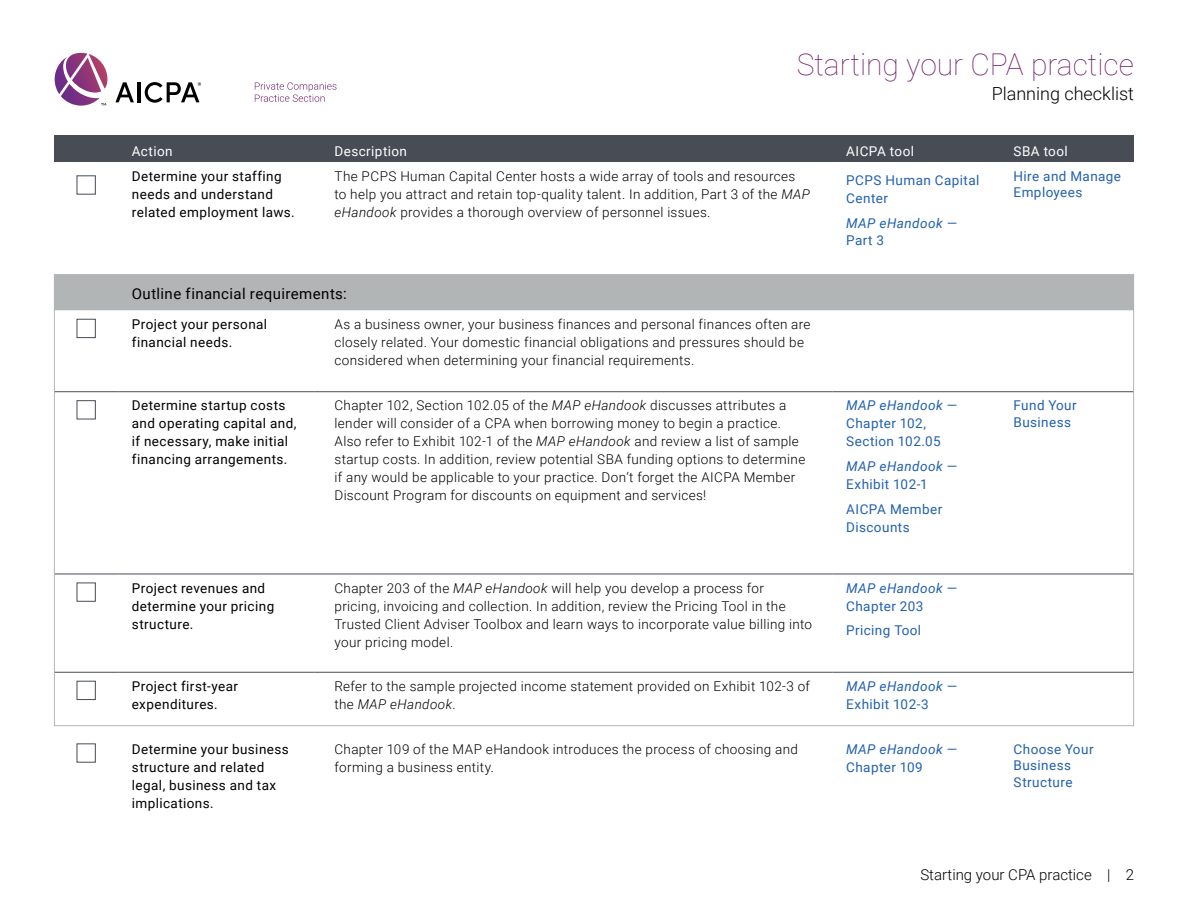
<style>
.page{position:relative;width:1188px;height:918px;background:#fff}
.page>*{position:absolute;margin:0;border:0;box-sizing:border-box;transform-origin:0 0}
.t1{font:100 30px "Roboto";color:#72226d}
.t2{font:300 18px "Roboto";color:#000}
.t3{font:15px "Roboto";letter-spacing:.025em;color:#000}
.t4{font:300 15px "Roboto";color:#000}
.t5{font:300 13.5px/18px "Roboto";letter-spacing:.025em;color:#000}
.t6{font:13.5px/18px "Roboto";letter-spacing:.03em;color:#000}
.t7{font:13.5px/18px "Roboto";letter-spacing:.03em;color:#2261ae}
.t8{font:italic 13.5px/18px "Roboto";letter-spacing:.035em;color:#2261ae}
.t9{font:13.5px "Roboto";letter-spacing:.03em;color:#fff}
.s1{font-style:italic}
.s2{font-style:normal}
</style>
<div class="page">
<svg style="left:55px;top:53px;width:52px;height:53px"></svg>
<svg style="left:115px;top:82px;width:19px;height:20px"></svg>
<hr style="left:137px;top:82px;width:3px;height:20px;background:#000">
<svg style="left:145px;top:82px;width:56px;height:21px"></svg>
<svg style="left:255px;top:82px;width:81px;height:20px"></svg>
<div style="left:54px;top:135px;width:1080px;height:27px;background:#474c55"></div>
<div style="left:56px;top:276px;width:1076px;height:34px;background:#b2b5b6"></div>
<hr style="left:54px;top:391px;width:64px;height:1px;background:#474c55">
<hr style="left:118px;top:391px;width:196px;height:1px;background:#474c55">
<hr style="left:314px;top:391px;width:519px;height:1px;background:#474c55">
<hr style="left:833px;top:391px;width:167px;height:1px;background:#474c55">
<hr style="left:1000px;top:391px;width:134px;height:1px;background:#474c55">
<hr style="left:54px;top:574px;width:64px;height:1px;background:#474c55">
<hr style="left:118px;top:574px;width:196px;height:1px;background:#474c55">
<hr style="left:314px;top:574px;width:519px;height:1px;background:#474c55">
<hr style="left:833px;top:574px;width:167px;height:1px;background:#474c55">
<hr style="left:1000px;top:574px;width:134px;height:1px;background:#474c55">
<hr style="left:54px;top:672px;width:64px;height:1px;background:#474c55">
<hr style="left:118px;top:672px;width:196px;height:1px;background:#474c55">
<hr style="left:314px;top:672px;width:519px;height:1px;background:#474c55">
<hr style="left:833px;top:672px;width:167px;height:1px;background:#474c55">
<hr style="left:1000px;top:672px;width:134px;height:1px;background:#474c55">
<div style="left:77px;top:176px;width:19px;height:18px;border:1px solid #474c55"></div>
<div style="left:77px;top:319px;width:19px;height:19px;border:1px solid #474c55"></div>
<div style="left:77px;top:400px;width:19px;height:19px;border:1px solid #474c55"></div>
<div style="left:77px;top:583px;width:19px;height:18px;border:1px solid #474c55"></div>
<div style="left:77px;top:681px;width:19px;height:19px;border:1px solid #474c55"></div>
<div style="left:77px;top:744px;width:19px;height:18px;border:1px solid #474c55"></div>
<h1 class="t1" style="left:797px;top:43px;width:339px">Starting your CPA practice</h1>
<h2 class="t2" style="left:992px;top:81px;width:144px">Planning checklist</h2>
<p class="t9" style="left:132px;top:141px;width:42px">Action</p>
<p class="t9" style="left:335px;top:141px;width:74px">Description</p>
<p class="t9" style="left:846px;top:141px;width:69px">AICPA tool</p>
<p class="t9" style="left:1014px;top:141px;width:56px">SBA tool</p>
<p class="t6" style="left:132px;top:166px;width:164px">Determine your staffing needs and understand related employment laws.</p>
<p class="t5" style="left:335px;top:166px;width:477px">The PCPS Human Capital Center hosts a wide array of tools and resources to help you attract and retain top-quality talent. In addition, Part 3 of the <span class="s1">MAP eHandook</span> provides a thorough overview of personnel issues.</p>
<p class="t7" style="left:846px;top:170px;width:135px">PCPS Human Capital<br>Center</p>
<p class="t8" style="left:846px;top:213px;width:112px">MAP eHandook —</p>
<p class="t7" style="left:846px;top:231px;width:40px">Part 3</p>
<p class="t7" style="left:1014px;top:167px;width:109px;line-height:16.5px">Hire and Manage<br>Employees</p>
<p class="t3" style="left:132px;top:283px;width:217px">Outline financial requirements:</p>
<p class="t6" style="left:132px;top:315px;width:137px">Project your personal financial needs.</p>
<p class="t5" style="left:335px;top:315px;width:478px">As a business owner, your business finances and personal finances often are closely related. Your domestic financial obligations and pressures should be considered when determining your financial requirements.</p>
<p class="t6" style="left:132px;top:396px;width:166px">Determine startup costs and operating capital and, if necessary, make initial financing arrangements.</p>
<p class="t5" style="left:335px;top:396px;width:472px">Chapter 102, Section 102.05 of the <span class="s1">MAP eHandook</span> discusses attributes a lender will consider of a CPA when borrowing money to begin a practice.<br>Also refer to Exhibit 102-1 of the <span class="s1">MAP eHandook</span> and review a list of sample startup costs. In addition, review potential SBA funding options to determine if any would be applicable to your practice. Don’t forget the AICPA Member Discount Program for discounts on equipment and services!</p>
<p class="t7" style="left:846px;top:396px;width:113px"><span class="s1">MAP eHandook</span> —<br>Chapter 102,<br>Section 102.05</p>
<p class="t7" style="left:846px;top:457px;width:113px"><span class="s1">MAP eHandook</span> —<br>Exhibit 102-1</p>
<p class="t7" style="left:846px;top:500px;width:98px">AICPA Member<br>Discounts</p>
<p class="t6" style="left:132px;top:578px;width:144px">Project revenues and determine your pricing structure.</p>
<p class="t5" style="left:335px;top:578px;width:479px">Chapter 203 of the <span class="s1">MAP eHandook</span> will help you develop a process for pricing, invoicing and collection. In addition, review the Pricing Tool in the Trusted Client Adviser Toolbox and learn ways to incorporate value billing into your pricing model.</p>
<p class="t8" style="left:846px;top:578px;width:113px">MAP eHandook <span class="s2">—<br>Chapter 203</span></p>
<p class="t7" style="left:846px;top:621px;width:77px">Pricing Tool</p>
<p class="t7" style="left:1014px;top:397px;width:65px;line-height:16.5px">Fund Your<br>Business</p>
<p class="t6" style="left:132px;top:677px;width:108px">Project first-year expenditures.</p>
<p class="t5" style="left:335px;top:677px;width:477px">Refer to the sample projected income statement provided on Exhibit 102-3 of the <span class="s1">MAP eHandook</span>.</p>
<p class="t7" style="left:846px;top:677px;width:113px"><span class="s1">MAP eHandook</span> —<br>Exhibit 102-3</p>
<p class="t6" style="left:132px;top:739px;width:158px">Determine your business structure and related legal, business and tax implications.</p>
<p class="t5" style="left:335px;top:739px;width:465px">Chapter 109 of the MAP eHandook introduces the process of choosing and forming a business entity.</p>
<p class="t8" style="left:846px;top:739px;width:113px">MAP eHandook <span class="s2">—<br>Chapter 109</span></p>
<p class="t7" style="left:1014px;top:740px;width:82px;line-height:16.5px">Choose Your<br>Business<br>Structure</p>
<p class="t4" style="left:920px;top:865px;width:215px">Starting your CPA practice | 2</p>
</div>
